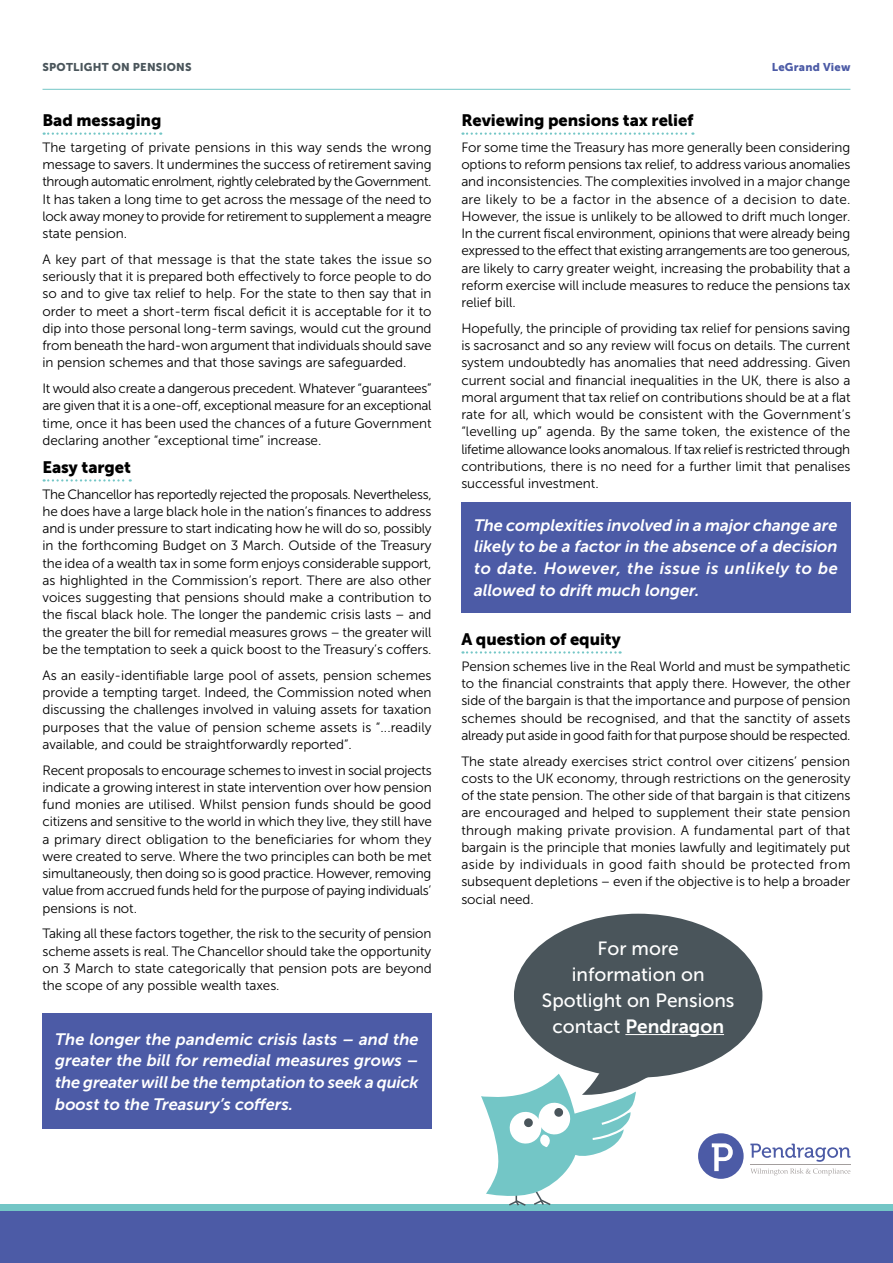
<style>
.page{position:relative;width:893px;height:1263px;background:#fff}
.page>*{position:absolute;margin:0;border:0;box-sizing:border-box;transform-origin:0 0}
.t1{font:19.05px/26px "Museo Sans 500";color:#fff;text-align:center}
.t2{font:19.05px "Museo Sans 700";color:#fff}
.t3{font:italic 16.5px/21.8px "Museo Sans 700";color:#fff;text-align:justify}
.t4{font:16.5px "Museo Sans 900";letter-spacing:-.005em;color:#000}
.t5{font:13.5px/17.2px "Museo Sans 300";letter-spacing:-.005em;color:#000;text-align:justify}
.t6{font:11.25px "Museo Sans 900";letter-spacing:.02em;color:#4a555b}
.t7{font:11.25px "Museo Sans 900";letter-spacing:.02em;color:#4c5ba6}
.s1{font-family:"Museo Sans 500"}
</style>
<div class="page">
<hr style="left:43px;top:89px;width:807px;height:1px;background:#73c6c6">
<svg style="left:462px;top:132px;width:231px;height:3px"></svg>
<svg style="left:462px;top:651px;width:159px;height:3px"></svg>
<svg style="left:44px;top:132px;width:117px;height:3px"></svg>
<svg style="left:44px;top:479px;width:87px;height:3px"></svg>
<div style="left:461px;top:502px;width:389px;height:110px;background:#4c5ba6"></div>
<div style="left:43px;top:1013px;width:389px;height:116px;background:#4c5ba6"></div>
<div style="left:0;top:1205px;width:893px;height:58px;background:#4c5ba6"></div>
<div style="left:0;top:1204px;width:893px;height:7px;background:#73c6c6"></div>
<svg style="left:750px;top:1143px;width:100px;height:19px"></svg>
<div style="left:698px;top:1133px;width:46px;height:46px;background:#4c5ba6;border-radius:50%"></div>
<svg style="left:712px;top:1143px;width:21px;height:28px"></svg>
<svg style="left:750px;top:1168px;width:100px;height:7px"></svg>
<hr style="left:750px;top:1164px;width:100px;height:1px;background:#a39e9d">
<div style="left:514px;top:914px;width:248px;height:164px;background:#4a555b;border-radius:50%"></div>
<svg style="left:481px;top:1038px;width:193px;height:168px"></svg>
<hr style="left:625px;top:1034px;width:99px;height:1px;background:#fff">
<p class="t6" style="left:43px;top:61px;width:151px">SPOTLIGHT ON PENSIONS</p>
<p class="t4" style="left:43px;top:111px;width:120px">Bad messaging</p>
<p class="t5" style="left:43px;top:139px;width:391px">The targeting of private pensions in this way sends the wrong message to savers. It undermines the success of retirement saving through automatic enrolment, rightly celebrated by the Government.<br>It has taken a long time to get across the message of the need to lock away money to provide for retirement to supplement a meagre state pension.</p>
<p class="t5" style="left:43px;top:251px;width:391px">A key part of that message is that the state takes the issue so seriously that it is prepared both effectively to force people to do so and to give tax relief to help. For the state to then say that in order to meet a short-term fiscal deficit it is acceptable for it to dip into those personal long-term savings, would cut the ground from beneath the hard-won argument that individuals should save in pension schemes and that those savings are safeguarded.</p>
<p class="t5" style="left:43px;top:380px;width:391px">It would also create a dangerous precedent. Whatever “guarantees” are given that it is a one-off, exceptional measure for an exceptional time, once it has been used the chances of a future Government declaring another “exceptional time” increase.</p>
<p class="t4" style="left:43px;top:458px;width:90px">Easy target</p>
<p class="t5" style="left:43px;top:485px;width:391px">The Chancellor has reportedly rejected the proposals. Nevertheless, he does have a large black hole in the nation’s finances to address and is under pressure to start indicating how he will do so, possibly in the forthcoming Budget on 3 March. Outside of the Treasury the idea of a wealth tax in some form enjoys considerable support, as highlighted in the Commission’s report. There are also other voices suggesting that pensions should make a contribution to the fiscal black hole. The longer the pandemic crisis lasts – and the greater the bill for remedial measures grows – the greater will be the temptation to seek a quick boost to the Treasury’s coffers.</p>
<p class="t5" style="left:43px;top:667px;width:391px">As an easily-identifiable large pool of assets, pension schemes provide a tempting target. Indeed, the Commission noted when discussing the challenges involved in valuing assets for taxation purposes that the value of pension scheme assets is “...readily available, and could be straightforwardly reported”.</p>
<p class="t5" style="left:43px;top:761px;width:391px">Recent proposals to encourage schemes to invest in social projects indicate a growing interest in state intervention over how pension fund monies are utilised. Whilst pension funds should be good citizens and sensitive to the world in which they live, they still have a primary direct obligation to the beneficiaries for whom they were created to serve. Where the two principles can both be met simultaneously, then doing so is good practice. However, removing value from accrued funds held for the purpose of paying individuals’ pensions is not.</p>
<p class="t5" style="left:43px;top:925px;width:391px">Taking all these factors together, the risk to the security of pension scheme assets is real. The Chancellor should take the opportunity on 3 March to state categorically that pension pots are beyond the scope of any possible wealth taxes.</p>
<p class="t3" style="left:55px;top:1028px;width:365px">The longer the pandemic crisis lasts – and the greater the bill for remedial measures grows – the greater will be the temptation to seek a quick boost to the Treasury’s coffers.</p>
<p class="t7" style="left:772px;top:61px;width:80px">LeGrand View</p>
<p class="t4" style="left:461px;top:111px;width:234px">Reviewing pensions tax relief</p>
<p class="t5" style="left:461px;top:139px;width:391px">For some time the Treasury has more generally been considering options to reform pensions tax relief, to address various anomalies and inconsistencies. The complexities involved in a major change are likely to be a factor in the absence of a decision to date.<br>However, the issue is unlikely to be allowed to drift much longer.<br>In the current fiscal environment, opinions that were already being expressed to the effect that existing arrangements are too generous, are likely to carry greater weight, increasing the probability that a reform exercise will include measures to reduce the pensions tax relief bill.</p>
<p class="t5" style="left:461px;top:320px;width:391px">Hopefully, the principle of providing tax relief for pensions saving is sacrosanct and so any review will focus on details. The current system undoubtedly has anomalies that need addressing. Given current social and financial inequalities in the UK, there is also a moral argument that tax relief on contributions should be at a flat rate for all, which would be consistent with the Government’s “levelling up” agenda. By the same token, the existence of the lifetime allowance looks anomalous. If tax relief is restricted through contributions, there is no need for a further limit that penalises successful investment.</p>
<p class="t3" style="left:474px;top:514px;width:365px">The complexities involved in a major change are likely to be a factor in the absence of a decision to date. However, the issue is unlikely to be allowed to drift much longer.</p>
<p class="t4" style="left:461px;top:630px;width:161px">A question of equity</p>
<p class="t5" style="left:461px;top:657px;width:391px">Pension schemes live in the Real World and must be sympathetic to the financial constraints that apply there. However, the other side of the bargain is that the importance and purpose of pension schemes should be recognised, and that the sanctity of assets already put aside in good faith for that purpose should be respected.</p>
<p class="t5" style="left:461px;top:752px;width:391px">The state already exercises strict control over citizens’ pension costs to the UK economy, through restrictions on the generosity of the state pension. The other side of that bargain is that citizens are encouraged and helped to supplement their state pension through making private provision. A fundamental part of that bargain is the principle that monies lawfully and legitimately put aside by individuals in good faith should be protected from subsequent depletions – even if the objective is to help a broader social need.</p>
<h1 class="t1" style="left:542px;top:935px;width:194px">For more<br>information on<br>Spotlight on Pensions</h1>
<h1 class="t2" style="left:552px;top:1015px;width:173px"><span class="s1">contact</span> Pendragon</h1>
</div>
